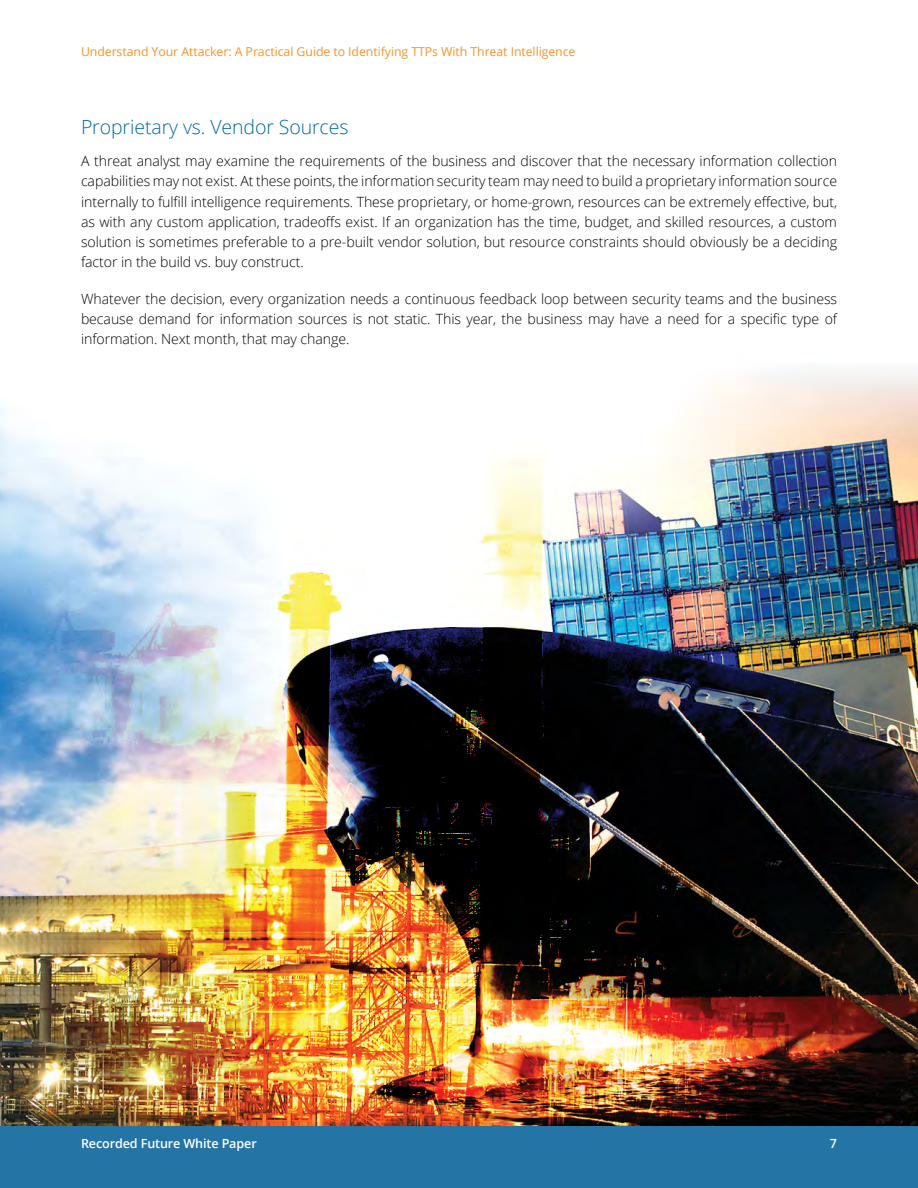
<style>
.page{position:relative;width:918px;height:1188px;background:#fff}
.page>*{position:absolute;margin:0;border:0;box-sizing:border-box;transform-origin:0 0}
.t1{font:300 19.5px "Open Sans";letter-spacing:-.005em;color:#006a9d}
.t2{font:300 14.1px/20.2px "Open Sans";letter-spacing:-.005em;color:#000;text-align:justify}
.t3{font:600 12.6px "Open Sans";letter-spacing:-.01em;color:#fff}
.t4{font:12.3px "Open Sans";letter-spacing:-.005em;color:#f79428}
</style>
<div class="page">
<div style="left:0;top:1125px;width:918px;height:63px;background:#2474a5"></div>
<img style="left:0;top:373px;width:918px;height:752px">
<p class="t4" style="left:81px;top:43px;width:496px">Understand Your Attacker: A Practical Guide to Identifying TTPs With Threat Intelligence</p>
<h1 class="t1" style="left:81px;top:113px;width:269px">Proprietary vs. Vendor Sources</h1>
<p class="t2" style="left:81px;top:151px;width:758px">A threat analyst may examine the requirements of the business and discover that the necessary information collection capabilities may not exist. At these points, the information security team may need to build a proprietary information source internally to fulfill intelligence requirements. These proprietary, or home-grown, resources can be extremely effective, but, as with any custom application, tradeoffs exist. If an organization has the time, budget, and skilled resources, a custom solution is sometimes preferable to a pre-built vendor solution, but resource constraints should obviously be a deciding factor in the build vs. buy construct.</p>
<p class="t2" style="left:81px;top:288px;width:758px">Whatever the decision, every organization needs a continuous feedback loop between security teams and the business because demand for information sources is not static. This year, the business may have a need for a specific type of information. Next month, that may change.</p>
<p class="t3" style="left:81px;top:1135px;width:177px">Recorded Future White Paper</p>
<p class="t3" style="left:830px;top:1135px;width:9px">7</p>
</div>
